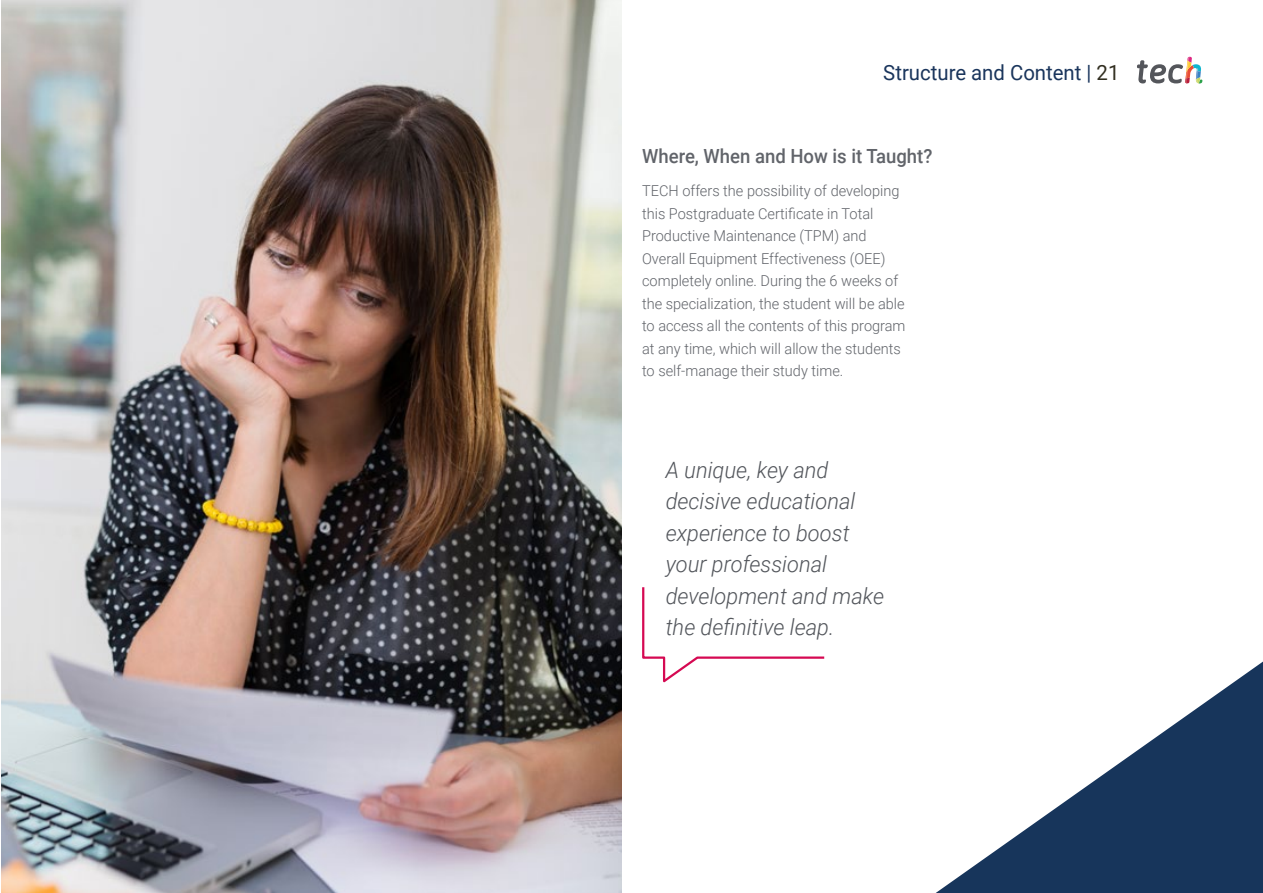
<style>
.page{position:relative;width:1263px;height:893px;background:#fff}
.page>*{position:absolute;margin:0;border:0;box-sizing:border-box;transform-origin:0 0}
.t1{font:italic 300 22.5px/31.5px "Roboto";color:#52555b}
.t2{font:21px "Roboto";color:#1a355c}
.t3{font:500 19.5px "Roboto";color:#61646a;scale:.95 1}
.t4{font:300 15px/22.5px "Roboto";color:#61646a}
.s1{color:#312e20}
</style>
<div class="page">
<img style="left:1px;top:0;width:621px;height:893px">
<svg style="left:1137px;top:57px;width:65px;height:27px"></svg>
<svg style="left:936px;top:661px;width:327px;height:232px"></svg>
<svg style="left:642px;top:587px;width:183px;height:96px"></svg>
<h2 class="t2" style="left:883px;top:57px;width:238px">Structure and Content | <span class="s1">21</span></h2>
<h3 class="t3" style="left:642px;top:143px;width:307px">Where, When and How is it Taught?</h3>
<p class="t4" style="left:642px;top:179px;width:265px">TECH offers the possibility of developing this Postgraduate Certificate in Total Productive Maintenance (TPM) and Overall Equipment Effectiveness (OEE) completely online. During the 6 weeks of the specialization, the student will be able to access all the contents of this program at any time, which will allow the students to self-manage their study time.</p>
<h1 class="t1" style="left:666px;top:453px;width:220px">A unique, key and decisive educational experience to boost your professional development and make the definitive leap.</h1>
</div>
